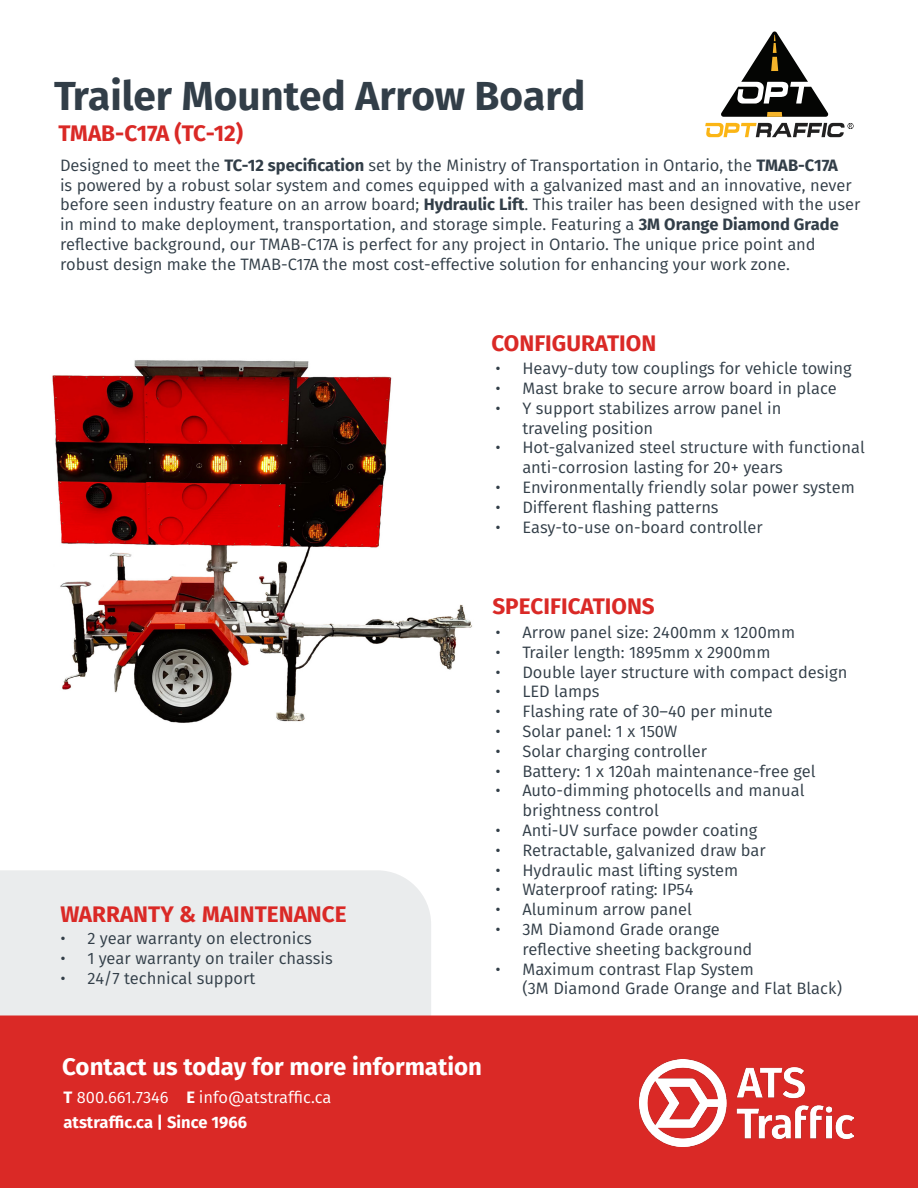
<style>
.page{position:relative;width:918px;height:1188px;background:#fff}
.page>*{position:absolute;margin:0;border:0;box-sizing:border-box;transform-origin:0 0}
.t1{font:700 40.5px "Fira Sans";color:#323e48}
.t2{font:700 24px "Fira Sans";color:#fff}
.t3{font:700 22.5px "Fira Sans";color:#da2926}
.t4{font:16.5px/19.8px "Fira Sans";color:#323e48}
.t5{font:16.5px "Fira Sans";color:#fff}
.t6{font:700 16.5px "Fira Sans";color:#fff}
.s1{font-weight:700}
</style>
<div class="page">
<div style="left:0;top:870px;width:431px;height:146px;background:#eaeced"></div>
<div style="left:1px;top:1016px;width:917px;height:172px;background:#da2926"></div>
<img style="left:639px;top:1059px;width:215px;height:88px">
<img style="left:52px;top:360px;width:420px;height:363px">
<svg style="left:705px;top:32px;width:149px;height:105px"></svg>
<p class="t1" style="left:54px;top:62px;width:533px">Trailer Mounted Arrow Board</p>
<p class="t3" style="left:58px;top:115px;width:186px">TMAB-C17A (TC-12)</p>
<p class="t4" style="left:60px;top:155px;width:802px">Designed to meet the <span class="s1">TC-12 specification</span> set by the Ministry of Transportation in Ontario, the <span class="s1">TMAB-C17A<br></span>is powered by a robust solar system and comes equipped with a galvanized mast and an innovative, never before seen industry feature on an arrow board; <span class="s1">Hydraulic Lift</span>. This trailer has been designed with the user in mind to make deployment, transportation, and storage simple. Featuring a <span class="s1">3M Orange Diamond Grade </span>reflective background, our TMAB-C17A is perfect for any project in Ontario. The unique price point and robust design make the TMAB-C17A the most cost-effective solution for enhancing your work zone.</p>
<p class="t3" style="left:491px;top:325px;width:166px">CONFIGURATION</p>
<p class="t4" style="left:495px;top:358px;width:358px">• Heavy-duty tow couplings for vehicle towing</p>
<p class="t4" style="left:495px;top:378px;width:343px">• Mast brake to secure arrow board in place</p>
<p class="t4" style="left:522px;top:398px;width:260px;text-indent:-27px">• Y support stabilizes arrow panel in traveling position</p>
<p class="t4" style="left:522px;top:437px;width:344px;text-indent:-27px">• Hot-galvanized steel structure with functional anti-corrosion lasting for 20+ years</p>
<p class="t4" style="left:495px;top:477px;width:361px">• Environmentally friendly solar power system</p>
<p class="t4" style="left:495px;top:497px;width:225px">• Different flashing patterns</p>
<p class="t4" style="left:495px;top:517px;width:269px">• Easy-to-use on-board controller</p>
<p class="t3" style="left:60px;top:895px;width:288px">WARRANTY &amp; MAINTENANCE</p>
<p class="t4" style="left:60px;top:928px;width:253px">• 2 year warranty on electronics</p>
<p class="t4" style="left:60px;top:948px;width:274px">• 1 year warranty on trailer chassis</p>
<p class="t4" style="left:60px;top:968px;width:197px">• 24/7 technical support</p>
<p class="t3" style="left:492px;top:587px;width:164px">SPECIFICATIONS</p>
<p class="t4" style="left:495px;top:622px;width:301px">• Arrow panel size: 2400mm x 1200mm</p>
<p class="t4" style="left:495px;top:642px;width:277px">• Trailer length: 1895mm x 2900mm</p>
<p class="t4" style="left:495px;top:661px;width:353px">• Double layer structure with compact design</p>
<p class="t4" style="left:495px;top:681px;width:106px">• LED lamps</p>
<p class="t4" style="left:495px;top:701px;width:279px">• Flashing rate of 30–40 per minute</p>
<p class="t4" style="left:495px;top:721px;width:184px">• Solar panel: 1 x 150W</p>
<p class="t4" style="left:495px;top:741px;width:213px">• Solar charging controller</p>
<p class="t4" style="left:495px;top:760px;width:322px">• Battery: 1 x 120ah maintenance-free gel</p>
<p class="t4" style="left:522px;top:780px;width:284px;text-indent:-27px">• Auto-dimming photocells and manual brightness control</p>
<p class="t4" style="left:495px;top:820px;width:264px">• Anti-UV surface powder coating</p>
<p class="t4" style="left:495px;top:840px;width:272px">• Retractable, galvanized draw bar</p>
<p class="t4" style="left:495px;top:859px;width:245px">• Hydraulic mast lifting system</p>
<p class="t4" style="left:495px;top:879px;width:200px">• Waterproof rating: IP54</p>
<p class="t4" style="left:495px;top:899px;width:198px">• Aluminum arrow panel</p>
<p class="t4" style="left:522px;top:919px;width:232px;text-indent:-27px">• 3M Diamond Grade orange reflective sheeting background</p>
<p class="t4" style="left:522px;top:958px;width:321px;text-indent:-27px">• Maximum contrast Flap System<br>(3M Diamond Grade Orange and Flat Black)</p>
<p class="t2" style="left:62px;top:1047px;width:421px">Contact us today for more information</p>
<p class="t5" style="left:64px;top:1085px;width:269px"><span class="s1">T</span> 800.661.7346 <span class="s1">E</span> info@atstraffic.ca</p>
<p class="t6" style="left:64px;top:1109px;width:185px">atstraffic.ca | Since 1966</p>
</div>
